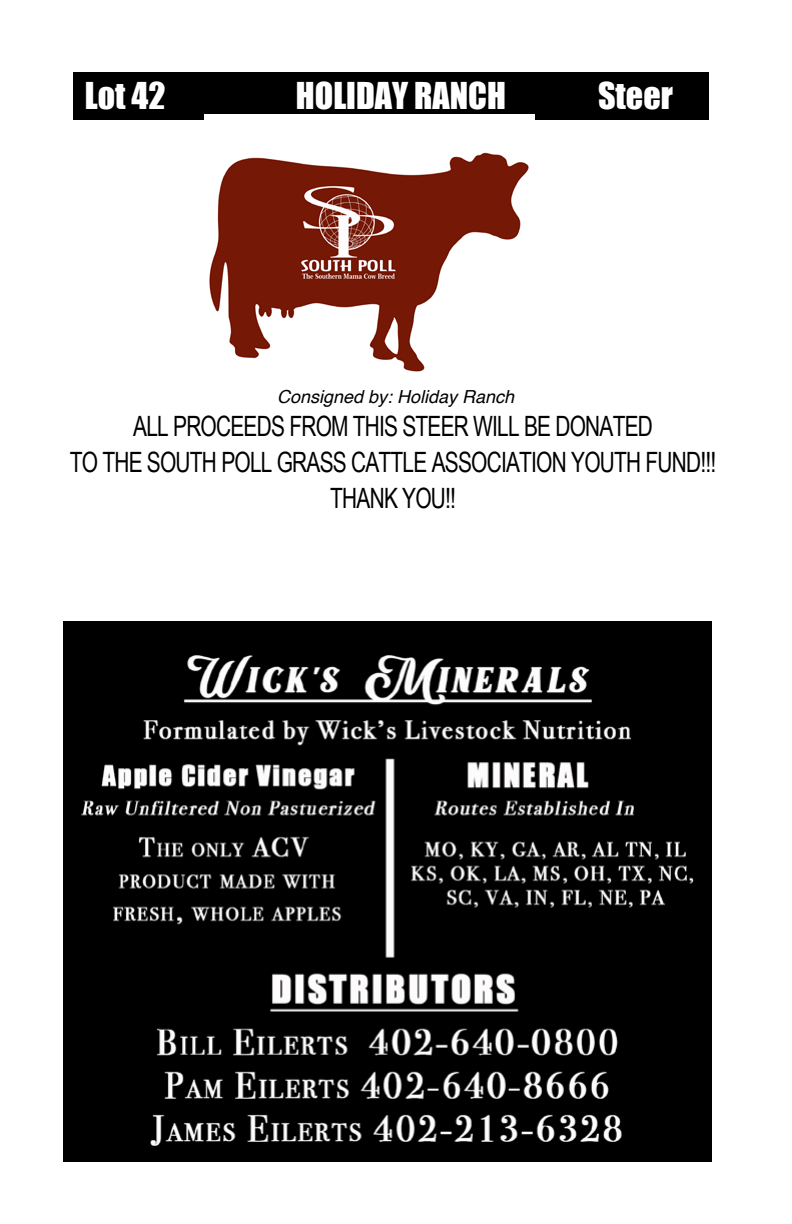
<style>
.page{position:relative;width:792px;height:1224px;background:#fff}
.page>*{position:absolute;margin:0;border:0;box-sizing:border-box;transform-origin:0 0}
.t1{font:34px "Impact";color:#fff}
.t2{font:28px/36px "Arial Narrow";letter-spacing:-.03em;color:#000;text-align:center;scale:.91 1}
.t3{font:italic 18px "Helvetica";color:#000}
</style>
<div class="page">
<div style="left:73px;top:72px;width:636px;height:48px;background:#000"></div>
<img style="left:204px;top:114px;width:331px;height:258px">
<img style="left:64px;top:622px;width:648px;height:540px">
<p class="t1" style="left:85px;top:70px;width:82px">Lot 42</p>
<p class="t1" style="left:296px;top:70px;width:212px">HOLIDAY RANCH</p>
<p class="t1" style="left:598px;top:70px;width:76px">Steer</p>
<p class="t3" style="left:277px;top:383px;width:239px">Consigned by: Holiday Ranch</p>
<p class="t2" style="left:70px;top:407px;width:712px">ALL PROCEEDS FROM THIS STEER WILL BE DONATED<br>TO THE SOUTH POLL GRASS CATTLE ASSOCIATION YOUTH FUND!!!<br>THANK YOU!!</p>
</div>
